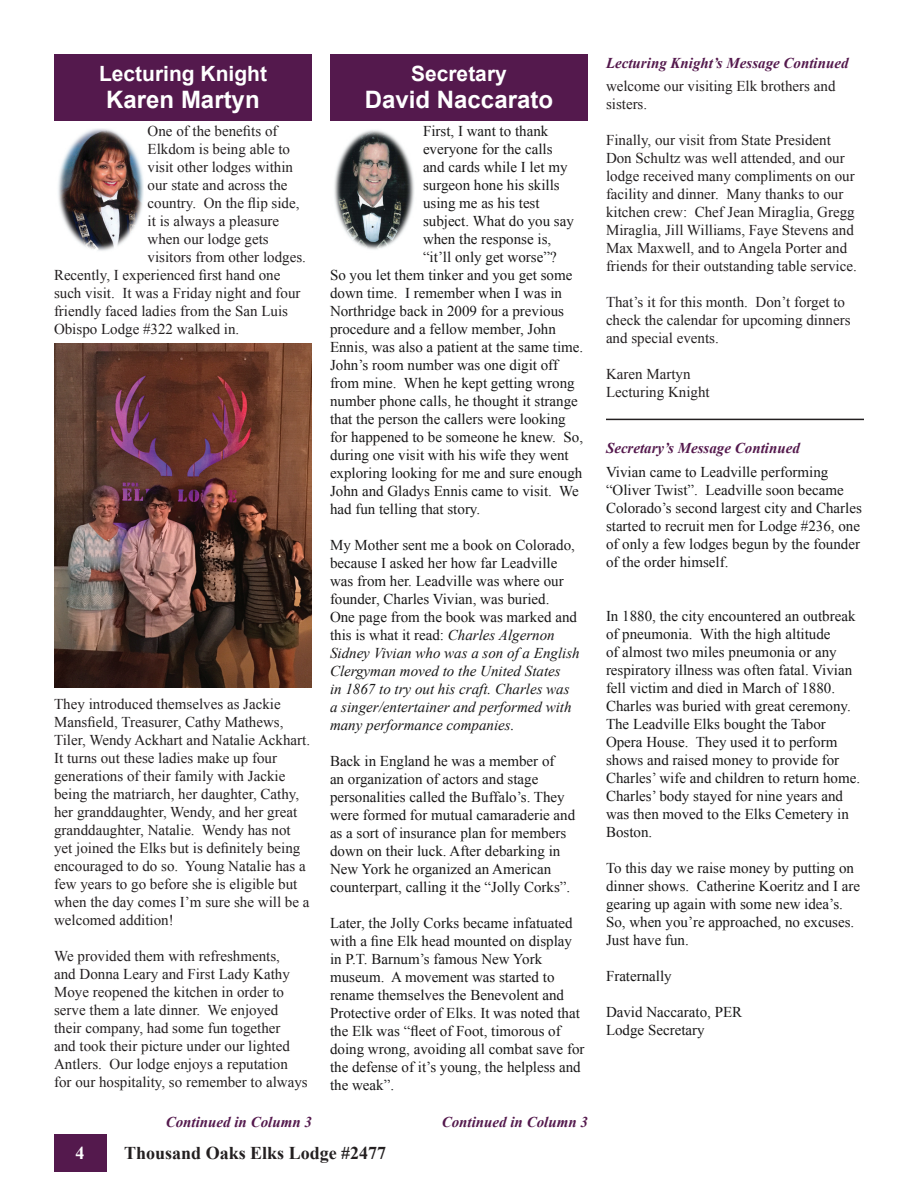
<style>
.page{position:relative;width:918px;height:1188px;background:#fff}
.page>*{position:absolute;margin:0;border:0;box-sizing:border-box;transform-origin:0 0}
.t1{font:700 24px "Arial";color:#fff}
.t2{font:700 21px "Arial";color:#fff}
.t3{font:700 18px "Times New Roman";color:#231f20}
.t4{font:700 18px "Times New Roman";color:#fff}
.t5{font:15px/18px "Times New Roman";color:#181717}
.t6{font:15px/18px "Times New Roman";color:#231f20}
.t7{font:italic 700 15px "Times New Roman";color:#54194d}
.s1{font-style:italic}
</style>
<div class="page">
<div style="left:54px;top:1134px;width:52px;height:38px;background:#54194d"></div>
<div style="left:54px;top:54px;width:258px;height:67px;background:#54194d"></div>
<div style="left:330px;top:54px;width:258px;height:67px;background:#54194d"></div>
<img style="left:334px;top:130px;width:80px;height:120px">
<img style="left:58px;top:128px;width:86px;height:123px">
<img style="left:54px;top:344px;width:258px;height:344px">
<hr style="left:606px;top:419px;width:258px;height:1px;background:#231f20">
<h2 class="t2" style="left:99px;top:60px;width:169px">Lecturing Knight</h2>
<h1 class="t1" style="left:106px;top:84px;width:155px">Karen Martyn</h1>
<p class="t6" style="left:148px;top:122px;width:131px">One of the benefits of</p>
<p class="t6" style="left:148px;top:140px;width:144px">Elkdom is being able to</p>
<p class="t6" style="left:148px;top:158px;width:147px">visit other lodges within</p>
<p class="t6" style="left:148px;top:176px;width:141px">our state and across the</p>
<p class="t6" style="left:148px;top:194px;width:153px">country. On the flip side,</p>
<p class="t6" style="left:148px;top:212px;width:133px">it is always a pleasure</p>
<p class="t6" style="left:148px;top:230px;width:123px">when our lodge gets</p>
<p class="t6" style="left:148px;top:248px;width:160px">visitors from other lodges.</p>
<p class="t6" style="left:54px;top:266px;width:228px">Recently, I experienced first hand one</p>
<p class="t6" style="left:54px;top:284px;width:248px">such visit. It was a Friday night and four</p>
<p class="t6" style="left:54px;top:302px;width:236px">friendly faced ladies from the San Luis</p>
<p class="t6" style="left:54px;top:320px;width:187px">Obispo Lodge #322 walked in.</p>
<p class="t6" style="left:54px;top:695px;width:258px">They introduced themselves as Jackie Mansfield, Treasurer, Cathy Mathews, Tiler, Wendy Ackhart and Natalie Ackhart.<br>It turns out these ladies make up four generations of their family with Jackie being the matriarch, her daughter, Cathy, her granddaughter, Wendy, and her great granddaughter, Natalie. Wendy has not yet joined the Elks but is definitely being encouraged to do so. Young Natalie has a few years to go before she is eligible but when the day comes I’m sure she will be a welcomed addition!</p>
<p class="t6" style="left:54px;top:947px;width:255px">We provided them with refreshments,<br>and Donna Leary and First Lady Kathy Moye reopened the kitchen in order to serve them a late dinner. We enjoyed their company, had some fun together<br>and took their picture under our lighted Antlers. Our lodge enjoys a reputation for our hospitality, so remember to always</p>
<h2 class="t2" style="left:411px;top:60px;width:97px">Secretary</h2>
<h1 class="t1" style="left:365px;top:84px;width:190px">David Naccarato</h1>
<p class="t5" style="left:423px;top:122px;width:127px">First, I want to thank</p>
<p class="t5" style="left:423px;top:140px;width:131px">everyone for the calls</p>
<p class="t5" style="left:423px;top:158px;width:146px">and cards while I let my</p>
<p class="t5" style="left:423px;top:176px;width:138px">surgeon hone his skills</p>
<p class="t5" style="left:423px;top:194px;width:118px">using me as his test</p>
<p class="t5" style="left:423px;top:212px;width:152px">subject. What do you say</p>
<p class="t5" style="left:423px;top:230px;width:130px">when the response is,</p>
<p class="t5" style="left:423px;top:248px;width:135px">“it’ll only get worse”?</p>
<p class="t5" style="left:330px;top:266px;width:244px">So you let them tinker and you get some</p>
<p class="t5" style="left:330px;top:284px;width:234px">down time. I remember when I was in</p>
<p class="t5" style="left:330px;top:302px;width:236px">Northridge back in 2009 for a previous</p>
<p class="t5" style="left:330px;top:320px;width:227px">procedure and a fellow member, John</p>
<p class="t5" style="left:330px;top:338px;width:255px">Ennis, was also a patient at the same time.</p>
<p class="t5" style="left:330px;top:356px;width:230px">John’s room number was one digit off</p>
<p class="t5" style="left:330px;top:374px;width:246px">from mine. When he kept getting wrong</p>
<p class="t5" style="left:330px;top:392px;width:249px">number phone calls, he thought it strange</p>
<p class="t5" style="left:330px;top:410px;width:237px">that the person the callers were looking</p>
<p class="t5" style="left:330px;top:428px;width:255px">for happened to be someone he knew. So,</p>
<p class="t5" style="left:330px;top:446px;width:240px">during one visit with his wife they went</p>
<p class="t5" style="left:330px;top:464px;width:254px">exploring looking for me and sure enough</p>
<p class="t5" style="left:330px;top:482px;width:250px">John and Gladys Ennis came to visit. We</p>
<p class="t5" style="left:330px;top:500px;width:152px">had fun telling that story.</p>
<p class="t5" style="left:330px;top:536px;width:251px">My Mother sent me a book on Colorado, because I asked her how far Leadville was from her. Leadville was where our founder, Charles Vivian, was buried.<br>One page from the book was marked and this is what it read: <span class="s1">Charles Algernon Sidney Vivian who was a son of a English Clergyman moved to the United States<br>in 1867 to try out his craft. Charles was a singer/entertainer and performed with many performance companies.</span></p>
<p class="t5" style="left:330px;top:752px;width:247px">Back in England he was a member of<br>an organization of actors and stage personalities called the Buffalo’s. They were formed for mutual camaraderie and as a sort of insurance plan for members down on their luck. After debarking in New York he organized an American counterpart, calling it the “Jolly Corks”.</p>
<p class="t5" style="left:330px;top:914px;width:256px">Later, the Jolly Corks became infatuated with a fine Elk head mounted on display in P.T. Barnum’s famous New York museum. A movement was started to rename themselves the Benevolent and Protective order of Elks. It was noted that the Elk was “fleet of Foot, timorous of doing wrong, avoiding all combat save for the defense of it’s young, the helpless and the weak”.</p>
<p class="t7" style="left:166px;top:1112px;width:148px">Continued in Column 3</p>
<p class="t7" style="left:442px;top:1112px;width:148px">Continued in Column 3</p>
<p class="t4" style="left:76px;top:1141px;width:10px">4</p>
<p class="t3" style="left:124px;top:1141px;width:264px">Thousand Oaks Elks Lodge #2477</p>
<p class="t7" style="left:606px;top:53px;width:244px">Lecturing Knight’s Message Continued</p>
<p class="t6" style="left:606px;top:77px;width:231px">welcome our visiting Elk brothers and sisters.</p>
<p class="t6" style="left:606px;top:131px;width:252px">Finally, our visit from State President Don Schultz was well attended, and our lodge received many compliments on our facility and dinner. Many thanks to our kitchen crew: Chef Jean Miraglia, Gregg Miraglia, Jill Williams, Faye Stevens and Max Maxwell, and to Angela Porter and friends for their outstanding table service.</p>
<p class="t6" style="left:606px;top:293px;width:246px">That’s it for this month. Don’t forget to check the calendar for upcoming dinners and special events.</p>
<p class="t6" style="left:606px;top:365px;width:105px">Karen Martyn<br>Lecturing Knight</p>
<p class="t7" style="left:606px;top:438px;width:195px">Secretary’s Message Continued</p>
<p class="t5" style="left:606px;top:462px;width:257px">Vivian came to Leadville performing “Oliver Twist”. Leadville soon became Colorado’s second largest city and Charles started to recruit men for Lodge #236, one of only a few lodges begun by the founder of the order himself.</p>
<p class="t5" style="left:606px;top:606px;width:256px">In 1880, the city encountered an outbreak of pneumonia. With the high altitude<br>of almost two miles pneumonia or any respiratory illness was often fatal. Vivian fell victim and died in March of 1880.<br>Charles was buried with great ceremony.<br>The Leadville Elks bought the Tabor Opera House. They used it to perform shows and raised money to provide for Charles’ wife and children to return home.<br>Charles’ body stayed for nine years and was then moved to the Elks Cemetery in Boston.</p>
<p class="t5" style="left:606px;top:858px;width:256px">To this day we raise money by putting on dinner shows. Catherine Koeritz and I are gearing up again with some new idea’s.<br>So, when you’re approached, no excuses.<br>Just have fun.</p>
<p class="t5" style="left:606px;top:966px;width:67px">Fraternally</p>
<p class="t5" style="left:606px;top:1002px;width:138px">David Naccarato, PER<br>Lodge Secretary</p>
</div>
